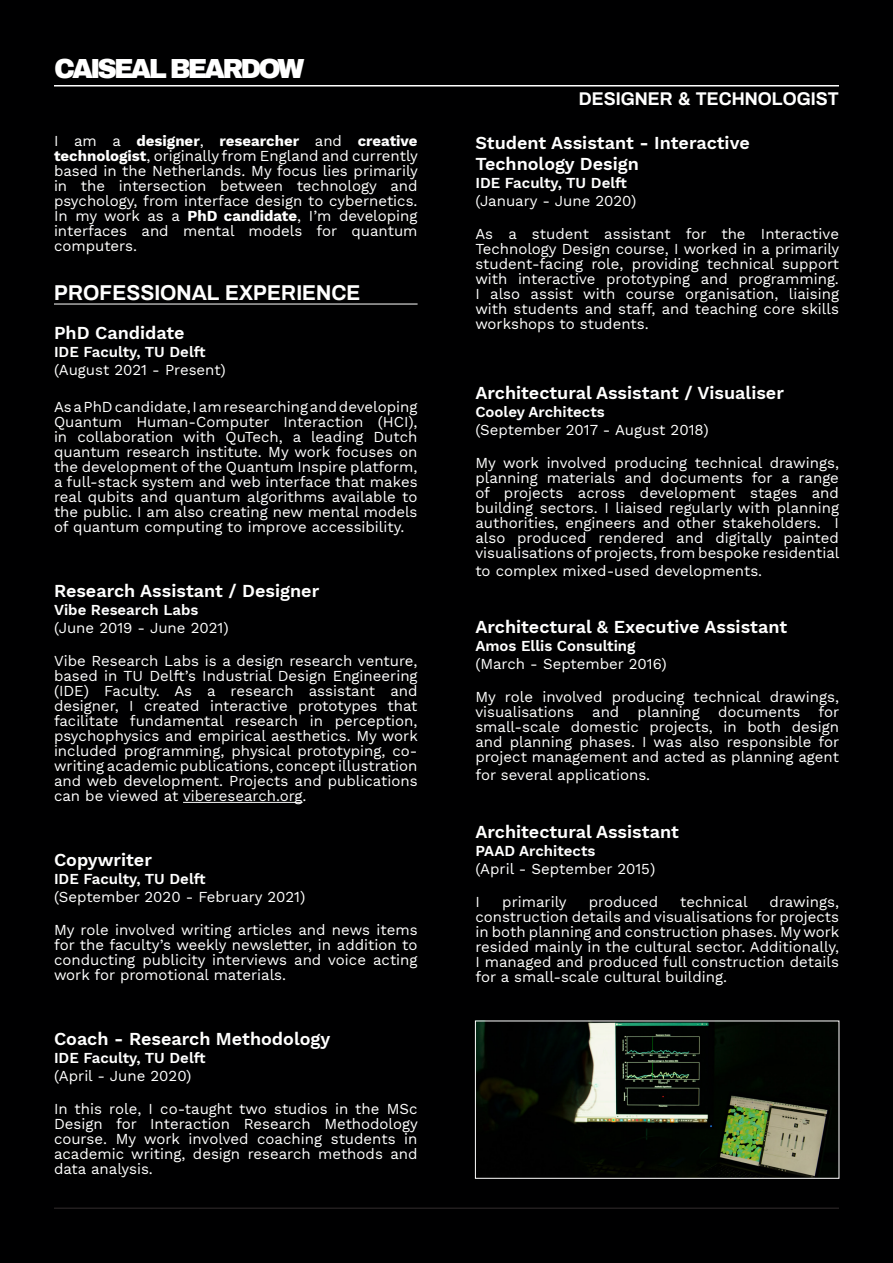
<style>
.page{position:relative;width:893px;height:1263px;background:#fff}
.page>*{position:absolute;margin:0;border:0;box-sizing:border-box;transform-origin:0 0}
.t1{font:900 27px "Archivo";letter-spacing:-.11em;color:#fff}
.t2{font:700 21px "Archivo";color:#fff}
.t3{font:18px/21.6px "Work Sans";color:#fff}
.t4{font:700 18px "Archivo";color:#fff}
.t5{font:15px/15px "Work Sans";color:#fff;text-align:justify}
</style>
<div class="page">
<div style="left:0;top:0;width:893px;height:1262px;background:#000001"></div>
<hr style="left:54px;top:85px;width:785px;height:1px;background:#fff">
<hr style="left:183px;top:802px;width:119px;height:1px;background:#fff">
<hr style="left:54px;top:304px;width:364px;height:1px;background:#fff">
<hr style="left:54px;top:1207px;width:785px;height:2px;background:#231f20">
<img style="left:477px;top:1022px;width:354px;height:155px">
<div style="left:475px;top:1020px;width:364px;height:159px;border:1px solid #fff"></div>
<p class="t1" style="left:54px;top:52px;width:252px">CAISEAL BEARDOW</p>
<p class="t5" style="left:54px;top:133px;width:365px">I am a designer, researcher and creative technologist, originally from England and currently based in the Netherlands. My focus lies primarily in the intersection between technology and psychology, from interface design to cybernetics.<br>In my work as a PhD candidate, I’m developing interfaces and mental models for quantum computers.</p>
<p class="t2" style="left:54px;top:277px;width:308px">PROFESSIONAL EXPERIENCE</p>
<p class="t3" style="left:54px;top:322px;width:132px">PhD Candidate</p>
<p class="t5" style="left:54px;top:344px;width:153px">IDE Faculty, TU Delft</p>
<p class="t5" style="left:54px;top:362px;width:173px">(August 2021 - Present)</p>
<p class="t5" style="left:54px;top:399px;width:365px">As a PhD candidate, I am researching and developing Quantum Human-Computer Interaction (HCI), in collaboration with QuTech, a leading Dutch quantum research institute. My work focuses on the development of the Quantum Inspire platform, a full-stack system and web interface that makes real qubits and quantum algorithms available to the public. I am also creating new mental models of quantum computing to improve accessibility.</p>
<p class="t3" style="left:54px;top:579px;width:267px">Research Assistant / Designer</p>
<p class="t5" style="left:54px;top:602px;width:146px">Vibe Research Labs</p>
<p class="t5" style="left:54px;top:620px;width:176px">(June 2019 - June 2021)</p>
<p class="t5" style="left:54px;top:653px;width:365px">Vibe Research Labs is a design research venture, based in TU Delft’s Industrial Design Engineering (IDE) Faculty. As a research assistant and designer, I created interactive prototypes that facilitate fundamental research in perception, psychophysics and empirical aesthetics. My work included programming, physical prototyping, co&shy;writing academic publications, concept illustration and web development. Projects and publications can be viewed at viberesearch.org.</p>
<p class="t3" style="left:54px;top:848px;width:99px">Copywriter</p>
<p class="t5" style="left:54px;top:870px;width:153px">IDE Faculty, TU Delft</p>
<p class="t5" style="left:54px;top:888px;width:253px">(September 2020 - February 2021)</p>
<p class="t5" style="left:54px;top:921px;width:365px">My role involved writing articles and news items for the faculty’s weekly newsletter, in addition to conducting publicity interviews and voice acting work for promotional materials.</p>
<p class="t3" style="left:54px;top:1027px;width:278px">Coach - Research Methodology</p>
<p class="t5" style="left:54px;top:1049px;width:153px">IDE Faculty, TU Delft</p>
<p class="t5" style="left:54px;top:1067px;width:139px">(April - June 2020)</p>
<p class="t5" style="left:54px;top:1100px;width:365px">In this role, I co-taught two studios in the MSc Design for Interaction Research Methodology course. My work involved coaching students in academic writing, design research methods and data analysis.</p>
<p class="t4" style="left:579px;top:85px;width:262px">DESIGNER &amp; TECHNOLOGIST</p>
<p class="t3" style="left:475px;top:131px;width:276px">Student Assistant - Interactive<br>Technology Design</p>
<p class="t5" style="left:475px;top:175px;width:153px">IDE Faculty, TU Delft</p>
<p class="t5" style="left:475px;top:193px;width:162px">(January - June 2020)</p>
<p class="t5" style="left:475px;top:226px;width:366px">As a student assistant for the Interactive Technology Design course, I worked in a primarily student-facing role, providing technical support with interactive prototyping and programming.<br>I also assist with course organisation, liaising with students and staff, and teaching core skills workshops to students.</p>
<p class="t3" style="left:475px;top:381px;width:310px">Architectural Assistant / Visualiser</p>
<p class="t5" style="left:475px;top:404px;width:131px">Cooley Architects</p>
<p class="t5" style="left:475px;top:422px;width:235px">(September 2017 - August 2018)</p>
<p class="t5" style="left:475px;top:455px;width:366px">My work involved producing technical drawings, planning materials and documents for a range of projects across development stages and building sectors. I liaised regularly with planning authorities, engineers and other stakeholders. I also produced rendered and digitally painted visualisations of projects, from bespoke residential</p>
<p class="t5" style="left:475px;top:563px;width:288px">to complex mixed-used developments.</p>
<p class="t3" style="left:475px;top:616px;width:313px">Architectural &amp; Executive Assistant</p>
<p class="t5" style="left:475px;top:638px;width:162px">Amos Ellis Consulting</p>
<p class="t5" style="left:475px;top:656px;width:193px">(March - September 2016)</p>
<p class="t5" style="left:475px;top:689px;width:365px">My role involved producing technical drawings, visualisations and planning documents for small-scale domestic projects, in both design and planning phases. I was also responsible for project management and acted as planning agent</p>
<p class="t5" style="left:475px;top:767px;width:176px">for several applications.</p>
<p class="t3" style="left:475px;top:820px;width:205px">Architectural Assistant</p>
<p class="t5" style="left:475px;top:843px;width:122px">PAAD Architects</p>
<p class="t5" style="left:475px;top:861px;width:181px">(April - September 2015)</p>
<p class="t5" style="left:475px;top:894px;width:6px">I</p>
<p class="t5" style="left:502px;top:894px;width:66px">primarily</p>
<p class="t5" style="left:589px;top:894px;width:71px">produced</p>
<p class="t5" style="left:680px;top:894px;width:69px">technical</p>
<p class="t5" style="left:475px;top:894px;width:365px;text-indent:294px">drawings, construction details and visualisations for projects in both planning and construction phases. My work resided mainly in the cultural sector. Additionally, I managed and produced full construction details for a small-scale cultural building.</p>
</div>
